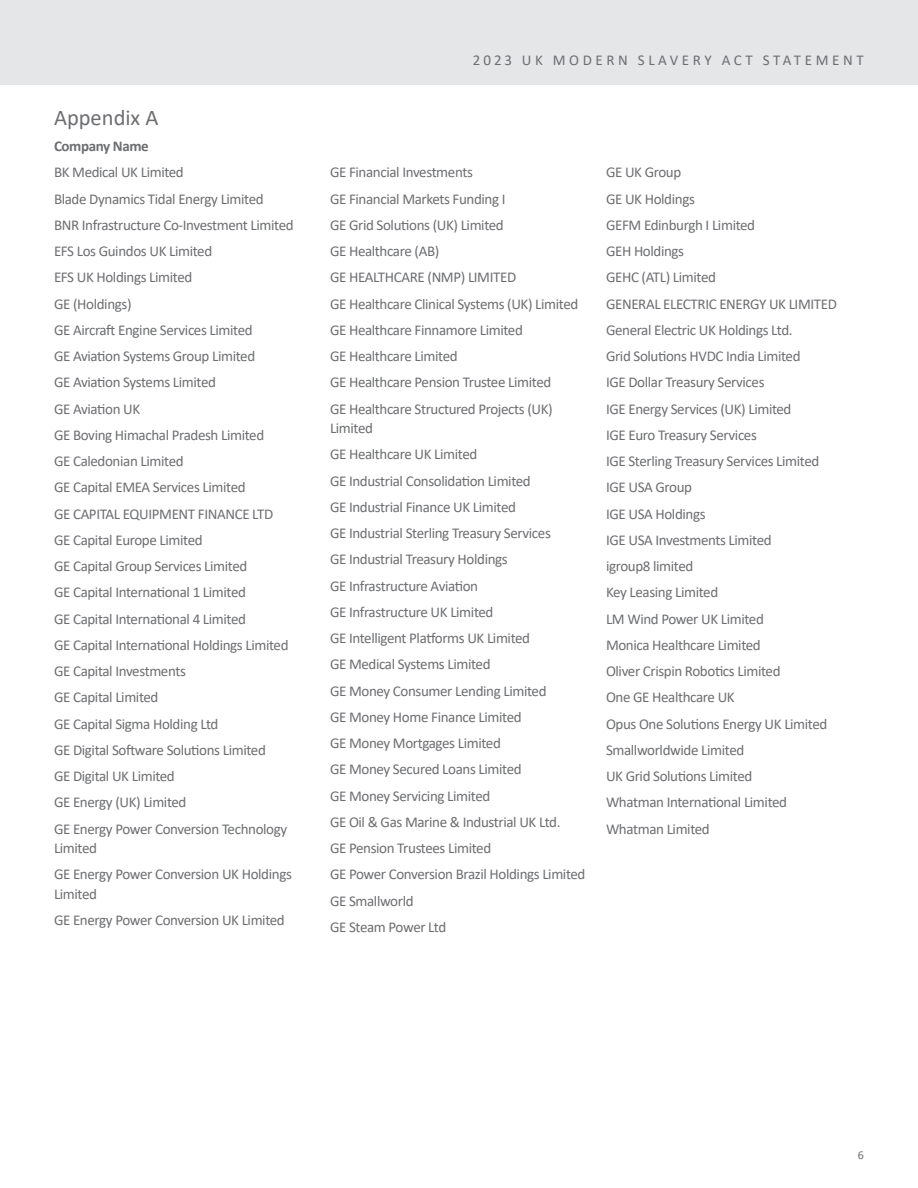
<style>
.page{position:relative;width:918px;height:1188px;background:#fff}
.page>*{position:absolute;margin:0;border:0;box-sizing:border-box;transform-origin:0 0}
.t1{font:22.5px "Calibri";color:#6d6e71}
.t2{font:15px/26.2px "Calibri";letter-spacing:-.025em;color:#6d6e71}
.t3{font:15px "Calibri";letter-spacing:.24em;color:#6d6e71}
.t4{font:700 15px "Calibri";letter-spacing:-.025em;color:#6d6e71}
.t5{font:12px "Calibri";color:#6d6e71}
</style>
<div class="page">
<div style="left:0;top:0;width:918px;height:84px;background:#e5e6e7"></div>
<h1 class="t1" style="left:54px;top:102px;width:106px">Appendix A</h1>
<p class="t4" style="left:54px;top:136px;width:96px">Company Name</p>
<p class="t2" style="left:54px;top:159px;width:241px">BK Medical UK Limited<br>Blade Dynamics Tidal Energy Limited<br>BNR Infrastructure Co-Investment Limited<br>EFS Los Guindos UK Limited<br>EFS UK Holdings Limited<br>GE (Holdings)<br>GE Aircraft Engine Services Limited<br>GE Aviation Systems Group Limited<br>GE Aviation Systems Limited<br>GE Aviation UK<br>GE Boving Himachal Pradesh Limited<br>GE Caledonian Limited<br>GE Capital EMEA Services Limited<br>GE CAPITAL EQUIPMENT FINANCE LTD<br>GE Capital Europe Limited<br>GE Capital Group Services Limited<br>GE Capital International 1 Limited<br>GE Capital International 4 Limited<br>GE Capital International Holdings Limited<br>GE Capital Investments<br>GE Capital Limited<br>GE Capital Sigma Holding Ltd<br>GE Digital Software Solutions Limited<br>GE Digital UK Limited<br>GE Energy (UK) Limited<br>GE Energy Power Conversion Technology</p>
<p class="t2" style="left:54px;top:835px;width:239px">Limited<br>GE Energy Power Conversion UK Holdings</p>
<p class="t2" style="left:54px;top:880px;width:232px">Limited<br>GE Energy Power Conversion UK Limited</p>
<p class="t3" style="left:473px;top:50px;width:392px">2023 UK MODERN SLAVERY ACT STATEMENT</p>
<p class="t2" style="left:330px;top:159px;width:250px">GE Financial Investments<br>GE Financial Markets Funding I<br>GE Grid Solutions (UK) Limited<br>GE Healthcare (AB)<br>GE HEALTHCARE (NMP) LIMITED<br>GE Healthcare Clinical Systems (UK) Limited<br>GE Healthcare Finnamore Limited<br>GE Healthcare Limited<br>GE Healthcare Pension Trustee Limited<br>GE Healthcare Structured Projects (UK)</p>
<p class="t2" style="left:330px;top:415px;width:257px">Limited<br>GE Healthcare UK Limited<br>GE Industrial Consolidation Limited<br>GE Industrial Finance UK Limited<br>GE Industrial Sterling Treasury Services<br>GE Industrial Treasury Holdings<br>GE Infrastructure Aviation<br>GE Infrastructure UK Limited<br>GE Intelligent Platforms UK Limited<br>GE Medical Systems Limited<br>GE Money Consumer Lending Limited<br>GE Money Home Finance Limited<br>GE Money Mortgages Limited<br>GE Money Secured Loans Limited<br>GE Money Servicing Limited<br>GE Oil &amp; Gas Marine &amp; Industrial UK Ltd.<br>GE Pension Trustees Limited<br>GE Power Conversion Brazil Holdings Limited<br>GE Smallworld<br>GE Steam Power Ltd</p>
<p class="t2" style="left:606px;top:159px;width:233px">GE UK Group<br>GE UK Holdings<br>GEFM Edinburgh I Limited<br>GEH Holdings<br>GEHC (ATL) Limited<br>GENERAL ELECTRIC ENERGY UK LIMITED<br>General Electric UK Holdings Ltd.<br>Grid Solutions HVDC India Limited<br>IGE Dollar Treasury Services<br>IGE Energy Services (UK) Limited<br>IGE Euro Treasury Services<br>IGE Sterling Treasury Services Limited<br>IGE USA Group<br>IGE USA Holdings<br>IGE USA Investments Limited<br>igroup8 limited<br>Key Leasing Limited<br>LM Wind Power UK Limited<br>Monica Healthcare Limited<br>Oliver Crispin Robotics Limited<br>One GE Healthcare UK<br>Opus One Solutions Energy UK Limited<br>Smallworldwide Limited<br>UK Grid Solutions Limited<br>Whatman International Limited<br>Whatman Limited</p>
<p class="t5" style="left:858px;top:1146px;width:8px">6</p>
</div>
